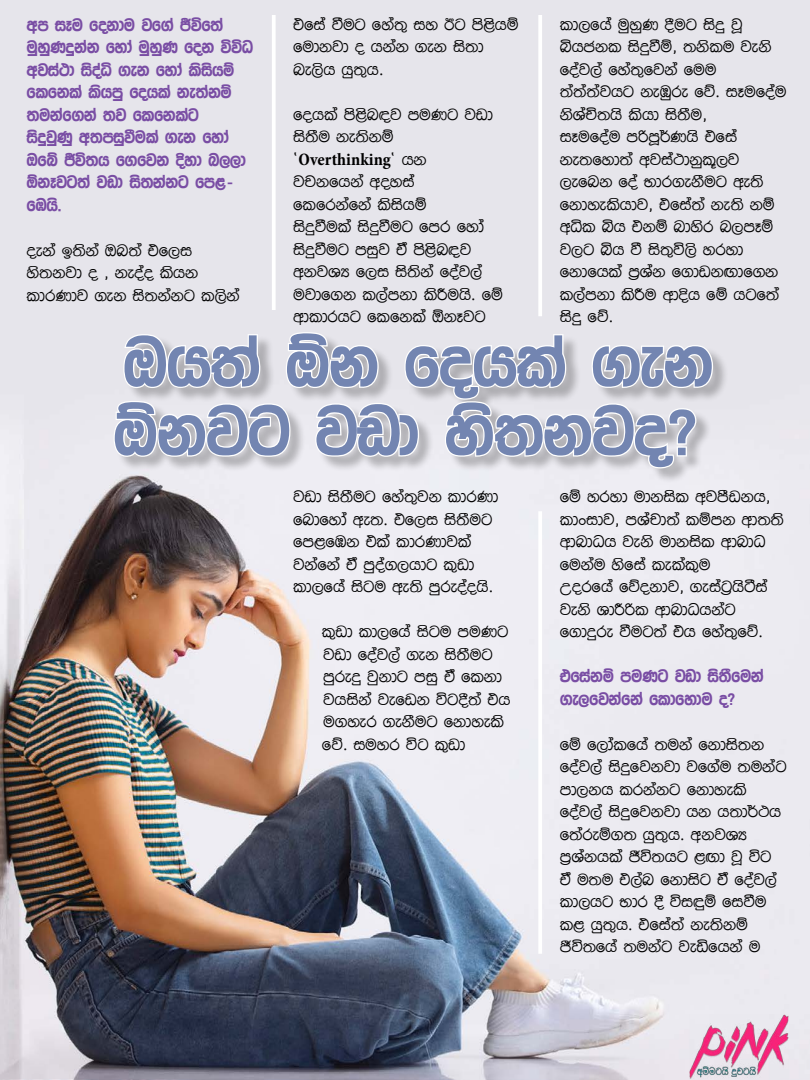
<style>
.page{position:relative;width:810px;height:1080px;background:#fff}
.page>*{position:absolute;margin:0;border:0;box-sizing:border-box;transform-origin:0 0}
.t1{font:68.75px/68.8px "FM Sandhyaneex";color:#7385b1}
.t2{font:17.5px/22.5px "FM Malithix";color:#000}
.t3{font:17.5px/22.5px "FM Sandhyaneex";color:#794da4}
.t4{font:700 condensed 17.5px "Minion Pro";color:#000}
.s1{font-family:"FM Malithix";font-weight:400;font-stretch:normal}
</style>
<div class="page">
<img style="left:0;top:0;width:809px;height:1080px">
<img style="left:682px;top:1014px;width:115px;height:66px">
<div style="left:115px;top:334px;width:614px;height:150px;background:#000;opacity:.25"></div>
<svg style="left:112px;top:229px;width:602px;height:241px;background:#dfdfe3"></svg>
<hr style="left:272px;top:15px;width:4px;height:295px;background:#fff">
<hr style="left:538px;top:15px;width:4px;height:301px;background:#fff">
<hr style="left:538px;top:511px;width:4px;height:443px;background:#fff">
<p class="t3" style="left:27px;top:14px;width:228px">wm iEu fokdu jf.a Ôúf;a uqyqKÿkak fyda uqyqK fok úúO wjia:d isoaê .ek fyda lsishï flfkla lshmqfohla ke;akï ;ukaf.ka ;j flfklag isÿjqKqw;miqùula .ek fyda<br>Tfí Ôú;h f.fjk Èyd n,,d ´kEjg;a jvd is;kakg fm&lt;- fUhs'</p>
<p class="t2" style="left:27px;top:239px;width:215px">oeka b;ska Tn;a tf,i ys;kjd o " keoao lshk ldrKdj .ek is;kakg l,ska</p>
<p class="t2" style="left:294px;top:13px;width:227px">tfia ùug fya;= iy Bg ms&lt;shï fudkjd o hkak .ek is;d ne,sh hq;=h'</p>
<p class="t2" style="left:294px;top:103px;width:201px">fohla ms&lt;sn|j muKg jvd is;Su ke;skï</p>
<p class="t4" style="left:294px;top:147px;width:135px"><span class="s1">z</span>Overthinking<span class="s1">z hk</span></p>
<p class="t2" style="left:294px;top:170px;width:211px">jpkfhka woyia<br>flfrkafka lsishï<br>isÿùula isÿùug fmr fyda isÿùug miqj ta ms&lt;sn|j wkjYH f,i is;ska foaj,a ujdf.k l,amkd lsÍuhs' fï wdldrhg flfkla ´kEjg</p>
<p class="t2" style="left:560px;top:13px;width:228px">ld,fha uqyqK §ug isÿ jQ ìhckl isÿùï" ;kslu jeks foaj,a fya;=fjka fuu ;a;a;ajhg keUqre fõ' iEufoau ksYaÑ;hslshd is;Su"<br>iEufoau mßmQ¾Khstfia ke;fyd;a wjia:dkql+,j ,efnk foa Ndr.ekSug we;s fkdyelshdj" tfia;a ke;skï wêl ìh tkï ndysr n,mEï j,g ìh ù is;=ú,syryd fkdfhla m%Yak f.dvkÕdf.k l,amkd lsÍu wdÈh fï hgf;a isÿ fõ'</p>
<h1 class="t1" style="left:114px;top:329px;width:601px">Th;a ´k fohla .ek ´kjg jvd ys;kjo@</h1>
<p class="t2" style="left:294px;top:485px;width:208px">jvd is;Sug fya;=jk ldrKd fndfyda we;' tf,i is;Sug fm&lt;fUk tla ldrKdjla jkafka ta mqoa.,hdg l=vd ld,fha isgu we;smqreoaohs'</p>
<p class="t2" style="left:322px;top:620px;width:194px">l=vd ld,fha isgu muKg jvd foaj,a .ek is;Sug mqreÿ jqkdg miqta flkd jhiska jefvk úg§;a th u.yer .ekSug fkdyels fõ' iuyr úg l=vd</p>
<p class="t2" style="left:560px;top:485px;width:236px">fï yryd udkisl wjmSvkh" ldxidj" mYapd;a lïmk wd;;s wdndOh jeksudkisl wdndO fukau ysfia lelal=u<br>Worfha fõokdj" .eiag%hsàia jeksYdÍßl wdndOhkag<br>f.dÿre ùug;a th fya;=fõ'</p>
<p class="t3" style="left:560px;top:665px;width:205px">tfiakï muKg jvd is;Sfuka .e,fjkafka fldfydu o@</p>
<p class="t2" style="left:560px;top:733px;width:228px">fï f,dalfha ;uka fkdis;k foaj,a isÿfjkjd jf.au ;ukag md,kh lrkakg fkdyels foaj,a isÿfjkjd hk h;d¾:h f;areï.; hq;=h' wkjYH m%Yakhla Ôú;hg &lt;Õd jQúg ta u;u t,an fkdisg ta foaj,a ld,hg Ndr § úi÷ï fiùu l&lt; hq;=h' tfia;a ke;skï<br>Ôú;fha ;ukag jeäfhka u</p>
</div>
